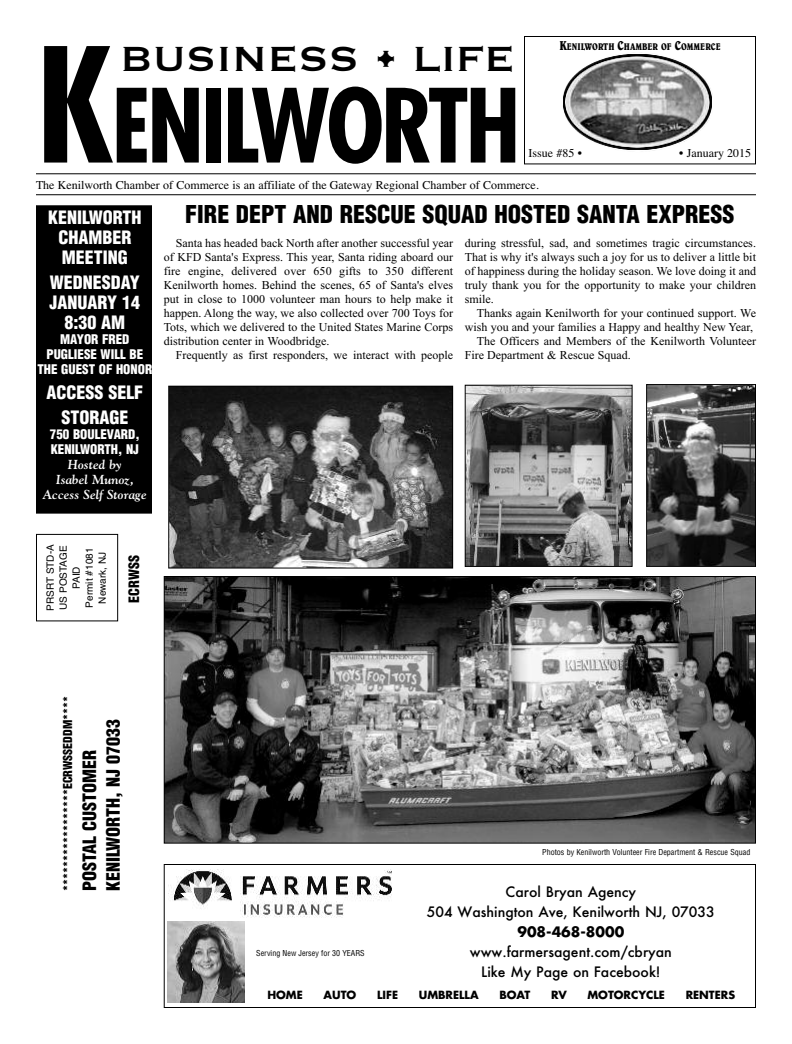
<style>
.page{position:relative;width:792px;height:1044px;background:#fff}
.page>*{position:absolute;margin:0;border:0;box-sizing:border-box;transform-origin:0 0}
.t1{font:700 condensed 154.5px "Futura";color:#000}
.t2{font:700 condensed 99.2px "Futura";letter-spacing:-.035em;color:#000}
.t3{font:45.8px "Copperplate";color:#000}
.t4{font:900 condensed 24px "Helvetica";color:#000}
.t5{font:900 condensed 18px/20px "Helvetica";color:#fff;text-align:center}
.t6{font:900 condensed 18px/24px "Helvetica";color:#000}
.t7{font:500 14px/20px "Futura";color:#000;text-align:center}
.t8{font:700 14px "Futura";color:#000}
.t9{font:900 condensed 14px "Helvetica";color:#000}
.t10{font:900 condensed 13px/15px "Helvetica";color:#fff;text-align:center}
.t11{font:italic 700 13px/15px "Goudy";color:#fff;text-align:center}
.t12{font:12px/14px "Times New Roman";color:#000;text-align:justify}
.t13{font:12px "Times";color:#000}
.t14{font:900 condensed 12px "Helvetica";color:#000}
.t15{font:700 11px "Futura";color:#000}
.t16{font:10px/13px "Helvetica";color:#000;text-align:center}
.t17{font:condensed 9.8px "Belwe";color:#000}
.t18{font:condensed 8px "Helvetica";color:#000}
.s1{font-size:13px}
</style>
<div class="page">
<hr style="left:36px;top:173px;width:720px;height:1px;background:#000">
<hr style="left:36px;top:194px;width:720px;height:1px;background:#000">
<div style="left:524px;top:36px;width:232px;height:128px;border:1px solid #000"></div>
<img style="left:562px;top:52px;width:152px;height:100px;border-radius:50%">
<div style="left:36px;top:534px;width:82px;height:87px;border:1px solid #000"></div>
<div style="left:37px;top:206px;width:114px;height:307px;background:#000"></div>
<div style="left:36px;top:205px;width:116px;height:309px;border:1px solid #000"></div>
<div style="left:164px;top:864px;width:592px;height:144px;border:1px solid #000"></div>
<img style="left:168px;top:921px;width:76px;height:82px">
<img style="left:171px;top:869px;width:221px;height:49px">
<img style="left:166px;top:578px;width:588px;height:264px">
<div style="left:164px;top:576px;width:592px;height:268px;border:1px solid #000"></div>
<img style="left:467px;top:387px;width:164px;height:178px">
<div style="left:465px;top:385px;width:168px;height:182px;border:1px solid #000"></div>
<img style="left:170px;top:388px;width:281px;height:179px">
<div style="left:168px;top:386px;width:285px;height:183px;border:1px solid #000"></div>
<img style="left:648px;top:386px;width:106px;height:179px">
<div style="left:646px;top:384px;width:110px;height:183px;border:1px solid #000"></div>
<p class="t17" style="left:559px;top:43px;width:163px"><span class="s1">K</span>ENILWORTH <span class="s1">C</span>HAMBER OF <span class="s1">C</span>OMMERCE</p>
<h3 class="t3" style="left:120px;top:29px;width:396px">BUSINESS • LIFE</h3>
<h1 class="t1" style="left:36px;top:38px;width:81px">K</h1>
<p class="t13" style="left:36px;top:178px;width:504px">The Kenilworth Chamber of Commerce is an affiliate of the Gateway Regional Chamber of Commerce.</p>
<h2 class="t2" style="left:111px;top:83px;width:411px">ENILWORTH</h2>
<p class="t13" style="left:528px;top:146px;width:55px">Issue #85 •</p>
<p class="t13" style="left:679px;top:146px;width:74px">• January 2015</p>
<h3 class="t5" style="left:48px;top:207px;width:95px">KENILWORTH<br>CHAMBER<br>MEETING</h3>
<h3 class="t5" style="left:50px;top:272px;width:92px">WEDNESDAY<br>JANUARY 14<br>8:30 AM</h3>
<p class="t10" style="left:37px;top:332px;width:116px">MAYOR FRED<br>PUGLIESE WILL BE<br>THE GUEST OF HONOR</p>
<h3 class="t5" style="left:46px;top:380px;width:98px;line-height:25px">ACCESS SELF<br>STORAGE</h3>
<p class="t10" style="left:50px;top:427px;width:91px;text-align:left">750 BOULEVARD,<br>KENILWORTH, NJ</p>
<p class="t11" style="left:43px;top:457px;width:105px">Hosted by<br>Isabel Munoz,<br>Access Self Storage</p>
<h3 class="t4" style="left:185px;top:201px;width:551px">FIRE DEPT AND RESCUE SQUAD HOSTED SANTA EXPRESS</h3>
<p class="t12" style="left:164px;top:236px;width:291px;text-indent:12px">Santa has headed back North after another successful year of KFD Santa's Express. This year, Santa riding aboard our fire engine, delivered over 650 gifts to 350 different Kenilworth homes. Behind the scenes, 65 of Santa's elves put in close to 1000 volunteer man hours to help make it happen. Along the way, we also collected over 700 Toys for Tots, which we delivered to the United States Marine Corps distribution center in Woodbridge.</p>
<p class="t12" style="left:176px;top:348px;width:279px">Frequently as first responders, we interact with people</p>
<p class="t12" style="left:465px;top:236px;width:293px">during stressful, sad, and sometimes tragic circumstances.<br>That is why it's always such a joy for us to deliver a little bit of happiness during the holiday season. We love doing it and truly thank you for the opportunity to make your children smile.</p>
<p class="t12" style="left:477px;top:306px;width:281px">Thanks again Kenilworth for your continued support. We</p>
<p class="t12" style="left:465px;top:320px;width:290px">wish you and your families a Happy and healthy New Year,</p>
<p class="t12" style="left:477px;top:334px;width:281px">The Officers and Members of the Kenilworth Volunteer</p>
<p class="t12" style="left:465px;top:348px;width:168px">Fire Department &amp; Rescue Squad.</p>
<p class="t16" style="left:44px;top:611px;width:68px;rotate:-90deg">PRSRT STD-A<br>US POSTAGE<br>PAID<br>Permit #1081<br>Newark, NJ</p>
<p class="t9" style="left:126px;top:603px;width:49px;rotate:-90deg">ECRWSS</p>
<p class="t14" style="left:61px;top:891px;width:197px;rotate:-90deg">*****************ECRWSSEDDM****</p>
<h3 class="t6" style="left:78px;top:891px;width:174px;rotate:-90deg">POSTAL CUSTOMER<br>KENILWORTH, NJ 07033</h3>
<p class="t18" style="left:542px;top:848px;width:210px">Photos by Kenilworth Volunteer Fire Department &amp; Rescue Squad</p>
<p class="t7" style="left:427px;top:883px;width:289px">Carol Bryan Agency<br>504 Washington Ave, Kenilworth NJ, 07033</p>
<p class="t8" style="left:517px;top:926px;width:108px">908-468-8000</p>
<p class="t7" style="left:470px;top:943px;width:204px">www.farmersagent.com/cbryan<br>Like My Page on Facebook!</p>
<p class="t18" style="left:256px;top:949px;width:110px">Serving New Jersey for 30 YEARS</p>
<p class="t15" style="left:267px;top:990px;width:37px">HOME</p>
<p class="t15" style="left:324px;top:990px;width:34px">AUTO</p>
<p class="t15" style="left:377px;top:990px;width:23px">LIFE</p>
<p class="t15" style="left:419px;top:990px;width:61px">UMBRELLA</p>
<p class="t15" style="left:499px;top:990px;width:32px">BOAT</p>
<p class="t15" style="left:551px;top:990px;width:17px">RV</p>
<p class="t15" style="left:587px;top:990px;width:79px">MOTORCYCLE</p>
<p class="t15" style="left:686px;top:990px;width:51px">RENTERS</p>
</div>
